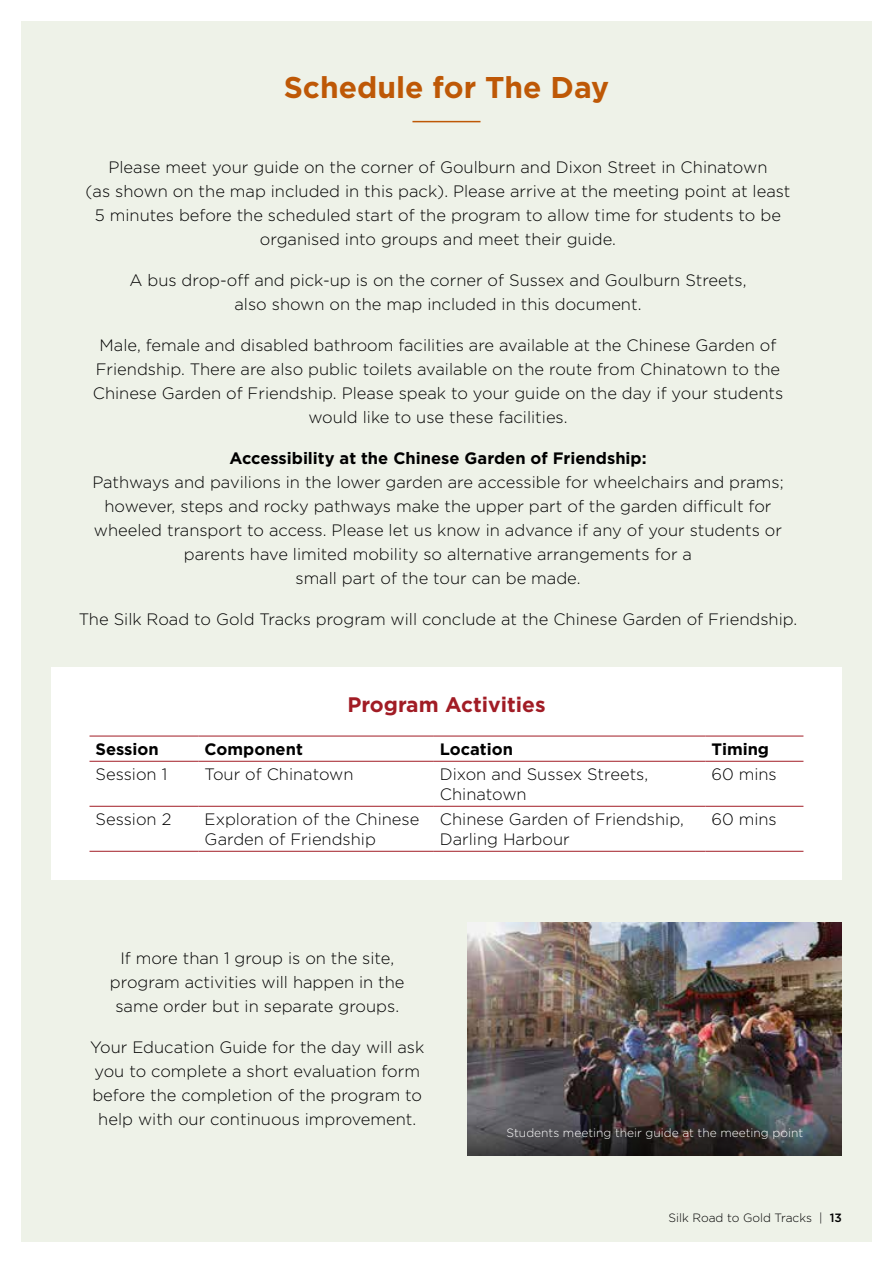
<style>
.page{position:relative;width:893px;height:1263px;background:#fff}
.page>*{position:absolute;margin:0;border:0;box-sizing:border-box;transform-origin:0 0}
.t1{font:700 30px "Gotham";color:#be5806}
.t2{font:700 21px "Gotham";color:#a11c25}
.t3{font:300 16.5px/24px "Gotham";color:#000;text-align:center}
.t4{font:700 16.5px "Gotham";color:#000}
.t5{font:300 12px "Gotham";color:#fff}
.t6{font:300 12px "Gotham";color:#000}
.s1{font-weight:500}
</style>
<div class="page">
<div style="left:21px;top:21px;width:851px;height:1221px;background:#eef2e8"></div>
<div style="left:51px;top:668px;width:791px;height:212px;background:#fff"></div>
<hr style="left:412px;top:121px;width:68px;height:1px;background:#be5806">
<hr style="left:90px;top:736px;width:109px;height:1px;background:#a11c25">
<hr style="left:199px;top:736px;width:235px;height:1px;background:#a11c25">
<hr style="left:434px;top:736px;width:271px;height:1px;background:#a11c25">
<hr style="left:705px;top:736px;width:98px;height:1px;background:#a11c25">
<hr style="left:90px;top:761px;width:109px;height:1px;background:#a11c25">
<hr style="left:199px;top:761px;width:235px;height:1px;background:#a11c25">
<hr style="left:434px;top:761px;width:271px;height:1px;background:#a11c25">
<hr style="left:705px;top:761px;width:98px;height:1px;background:#a11c25">
<hr style="left:90px;top:806px;width:109px;height:1px;background:#a11c25">
<hr style="left:199px;top:806px;width:235px;height:1px;background:#a11c25">
<hr style="left:434px;top:806px;width:271px;height:1px;background:#a11c25">
<hr style="left:705px;top:806px;width:98px;height:1px;background:#a11c25">
<hr style="left:90px;top:851px;width:109px;height:1px;background:#a11c25">
<hr style="left:199px;top:851px;width:235px;height:1px;background:#a11c25">
<hr style="left:434px;top:851px;width:271px;height:1px;background:#a11c25">
<hr style="left:705px;top:851px;width:98px;height:1px;background:#a11c25">
<img style="left:468px;top:923px;width:374px;height:190px">
<svg style="left:468px;top:1113px;width:374px;height:43px;background:#3b3a3b"></svg>
<h1 class="t1" style="left:284px;top:67px;width:327px">Schedule for The Day</h1>
<p class="t3" style="left:86px;top:155px;width:706px">Please meet your guide on the corner of Goulburn and Dixon Street in Chinatown<br>(as shown on the map included in this pack). Please arrive at the meeting point at least 5 minutes before the scheduled start of the program to allow time for students to be organised into groups and meet their guide.</p>
<p class="t3" style="left:129px;top:268px;width:618px">A bus drop-off and pick-up is on the corner of Sussex and Goulburn Streets, also shown on the map included in this document.</p>
<p class="t3" style="left:93px;top:333px;width:692px">Male, female and disabled bathroom facilities are available at the Chinese Garden of Friendship. There are also public toilets available on the route from Chinatown to the Chinese Garden of Friendship. Please speak to your guide on the day if your students would like to use these facilities.</p>
<p class="t4" style="left:229px;top:447px;width:419px">Accessibility at the Chinese Garden of Friendship:</p>
<p class="t3" style="left:92px;top:470px;width:693px">Pathways and pavilions in the lower garden are accessible for wheelchairs and prams; however, steps and rocky pathways make the upper part of the garden difficult for wheeled transport to access. Please let us know in advance if any of your students or parents have limited mobility so alternative arrangements for a<br>small part of the tour can be made.</p>
<p class="t3" style="left:79px;top:607px;width:720px">The Silk Road to Gold Tracks program will conclude at the Chinese Garden of Friendship.</p>
<p class="t2" style="left:347px;top:691px;width:200px">Program Activities</p>
<p class="t4" style="left:96px;top:738px;width:65px">Session</p>
<p class="t4" style="left:205px;top:738px;width:100px">Component</p>
<p class="t4" style="left:440px;top:738px;width:75px">Location</p>
<p class="t4" style="left:711px;top:738px;width:59px">Timing</p>
<p class="t3" style="left:96px;top:762px;width:73px">Session 1</p>
<p class="t3" style="left:205px;top:762px;width:150px">Tour of Chinatown</p>
<p class="t3" style="left:440px;top:764px;width:210px;line-height:19.8px;text-align:left">Dixon and Sussex Streets,<br>Chinatown</p>
<p class="t3" style="left:711px;top:762px;width:67px">60 mins</p>
<p class="t3" style="left:96px;top:807px;width:77px">Session 2</p>
<p class="t3" style="left:205px;top:809px;width:216px;line-height:19.8px;text-align:left">Exploration of the Chinese<br>Garden of Friendship</p>
<p class="t3" style="left:440px;top:809px;width:245px;line-height:19.8px;text-align:left">Chinese Garden of Friendship,<br>Darling Harbour</p>
<p class="t3" style="left:711px;top:807px;width:67px">60 mins</p>
<p class="t3" style="left:110px;top:945px;width:296px">If more than 1 group is on the site, program activities will happen in the same order but in separate groups.</p>
<p class="t3" style="left:90px;top:1034px;width:336px">Your Education Guide for the day will ask you to complete a short evaluation form before the completion of the program to help with our continuous improvement.</p>
<p class="t5" style="left:507px;top:1125px;width:298px">Students meeting their guide at the meeting point</p>
<p class="t6" style="left:668px;top:1210px;width:175px">Silk Road to Gold Tracks | <span class="s1">13</span></p>
</div>
